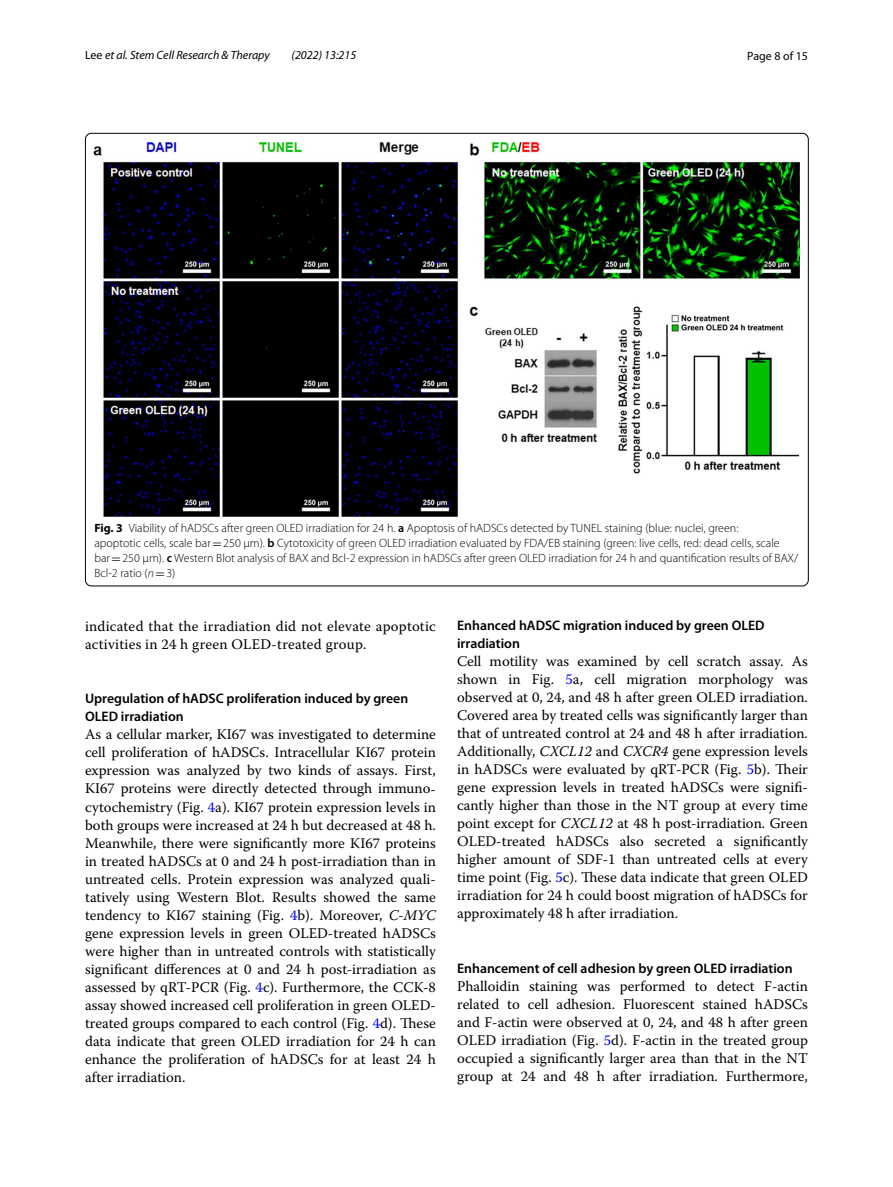
<style>
.page{position:relative;width:893px;height:1187px;background:#fff}
.page>*{position:absolute;margin:0;border:0;box-sizing:border-box;transform-origin:0 0}
.t1{font:14.7px/18px "Warnock Pro";color:#000;text-align:justify}
.t2{font:600 13.8px/18px "Myriad Pro";color:#000}
.t3{font:300 12px/15px "Myriad Pro";color:#000}
.t4{font:italic 12px "Myriad Pro";color:#000}
.t5{font:12px "Myriad Pro";color:#000}
.s1{font-style:normal}
.s2{font-weight:700}
.s3{font-weight:600}
.s4{font-family:"MTSY";font-weight:400}
.s5{font-style:italic}
.s6{color:#00f}
</style>
<div class="page">
<img style="left:94px;top:142px;width:706px;height:374px">
<p class="t4" style="left:85px;top:48px;width:186px"><span class="s1">Lee</span> et al. Stem Cell Research &amp; Therapy</p>
<p class="t4" style="left:292px;top:48px;width:66px">(2022) 13:215</p>
<p class="t5" style="left:747px;top:48px;width:62px">Page 8 of 15</p>
<p class="t3" style="left:94px;top:520px;width:705px"><span class="s2">Fig. 3</span> Viability of hADSCs after green OLED irradiation for 24 h. <span class="s3">a</span> Apoptosis of hADSCs detected by TUNEL staining (blue: nuclei, green:<br>apoptotic cells, scale bar<span class="s4">=</span>250 µm). <span class="s3">b</span> Cytotoxicity of green OLED irradiation evaluated by FDA/EB staining (green: live cells, red: dead cells, scale bar<span class="s4">=</span>250 µm). <span class="s3">c</span> Western Blot analysis of BAX and Bcl-2 expression in hADSCs after green OLED irradiation for 24 h and quantification results of BAX/ Bcl-2 ratio (<span class="s5">n</span><span class="s4">=</span>3)</p>
<p class="t1" style="left:85px;top:616px;width:352px">indicated that the irradiation did not elevate apoptotic activities in 24 h green OLED-treated group.</p>
<p class="t2" style="left:85px;top:689px;width:325px">Upregulation of hADSC proliferation induced by green<br>OLED irradiation</p>
<p class="t1" style="left:85px;top:725px;width:352px">As a cellular marker, KI67 was investigated to determine cell proliferation of hADSCs. Intracellular KI67 protein expression was analyzed by two kinds of assays. First, KI67 proteins were directly detected through immuno&shy;cytochemistry (Fig. <span class="s6">4</span>a). KI67 protein expression levels in both groups were increased at 24 h but decreased at 48 h.<br>Meanwhile, there were significantly more KI67 proteins in treated hADSCs at 0 and 24 h post-irradiation than in untreated cells. Protein expression was analyzed quali&shy;tatively using Western Blot. Results showed the same tendency to KI67 staining (Fig. <span class="s6">4</span>b). Moreover, <span class="s5">C-MYC </span>gene expression levels in green OLED-treated hADSCs were higher than in untreated controls with statistically significant differences at 0 and 24 h post-irradiation as assessed by qRT-PCR (Fig. <span class="s6">4</span>c). Furthermore, the CCK-8 assay showed increased cell proliferation in green OLED&shy;treated groups compared to each control (Fig. <span class="s6">4</span>d). These data indicate that green OLED irradiation for 24 h can enhance the proliferation of hADSCs for at least 24 h after irradiation.</p>
<p class="t2" style="left:457px;top:616px;width:309px">Enhanced hADSC migration induced by green OLED irradiation</p>
<p class="t1" style="left:457px;top:652px;width:352px">Cell motility was examined by cell scratch assay. As shown in Fig. <span class="s6">5</span>a, cell migration morphology was observed at 0, 24, and 48 h after green OLED irradiation.<br>Covered area by treated cells was significantly larger than that of untreated control at 24 and 48 h after irradiation.<br>Additionally, <span class="s5">CXCL12</span> and <span class="s5">CXCR4</span> gene expression levels in hADSCs were evaluated by qRT-PCR (Fig. <span class="s6">5</span>b). Their gene expression levels in treated hADSCs were signifi&shy;cantly higher than those in the NT group at every time point except for <span class="s5">CXCL12</span> at 48 h post-irradiation. Green OLED-treated hADSCs also secreted a significantly higher amount of SDF-1 than untreated cells at every time point (Fig. <span class="s6">5</span>c). These data indicate that green OLED irradiation for 24 h could boost migration of hADSCs for approximately 48 h after irradiation.</p>
<p class="t2" style="left:457px;top:959px;width:337px">Enhancement of cell adhesion by green OLED irradiation</p>
<p class="t1" style="left:457px;top:977px;width:352px">Phalloidin staining was performed to detect F-actin related to cell adhesion. Fluorescent stained hADSCs and F-actin were observed at 0, 24, and 48 h after green OLED irradiation (Fig. <span class="s6">5</span>d). F-actin in the treated group occupied a significantly larger area than that in the NT group at 24 and 48 h after irradiation. Furthermore,</p>
</div>
